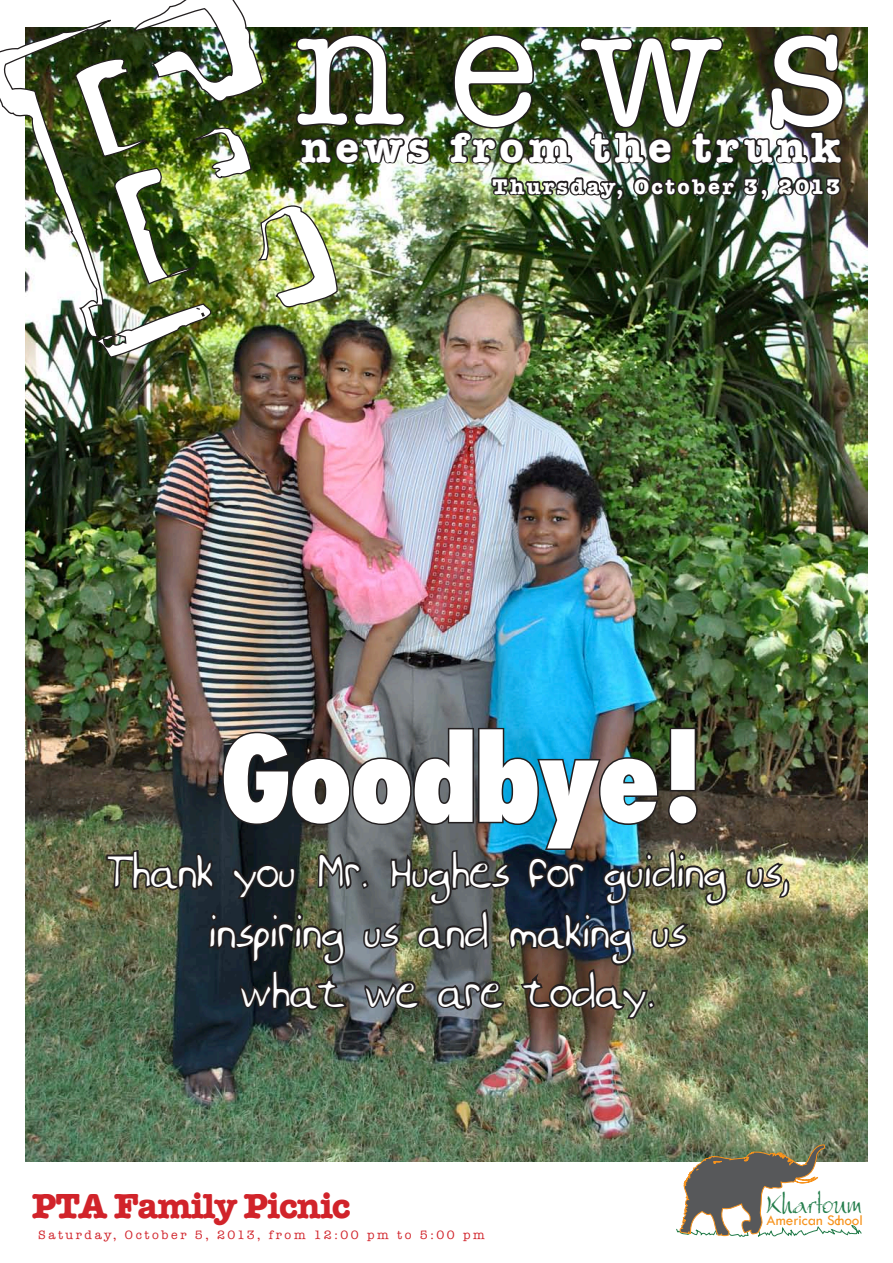
<style>
.page{position:relative;width:893px;height:1263px;background:#fff}
.page>*{position:absolute;margin:0;border:0;box-sizing:border-box;transform-origin:0 0}
.t1{font:171px "American Typewriter";color:#fff}
.t2{font:800 123px "Function Cond Two";color:#fff}
.t3{font:49.95px "Mooner";color:#fff}
.t4{font:700 43.5px "American Typewriter";letter-spacing:.11em;color:#fff}
.headline{font:700 35.7px "American Typewriter";letter-spacing:-.03em;color:#d1232a}
.t5{font:28.5px "Bergell Let Plain";color:#247d4b}
.t6{font:700 21.75px "American Typewriter";letter-spacing:.115em;color:#fff}
.t7{font:15.15px "Tw Cen";color:#f7931d}
.headline-2{font:12.45px "American Typewriter";letter-spacing:.21em;color:#d1232a}
</style>
<div class="page">
<img style="left:25px;top:28px;width:842px;height:1134px">
<img style="left:338px;top:33px;width:94px;height:138px">
<img style="left:448px;top:32px;width:397px;height:331px">
<img style="left:0;top:0;width:338px;height:359px">
<svg style="left:670px;top:1144px;width:193px;height:93px"></svg>
<img style="left:743px;top:860px;width:49px;height:39px">
<img style="left:105px;top:726px;width:624px;height:309px">
<p class="t1" style="left:295px;top:-63px;width:555px">news</p>
<p class="t4" style="left:301px;top:109px;width:541px">news from the trunk</p>
<p class="t6" style="left:492px;top:167px;width:349px">Thursday, October 3, 2013</p>
<p class="t2" style="left:222px;top:708px;width:480px">Goodbye!</p>
<p class="t3" style="left:105px;top:837px;width:686px">Thank you Mr. Hughes for guiding us,</p>
<p class="t3" style="left:207px;top:897px;width:480px">inspiring us and making us</p>
<p class="t3" style="left:240px;top:957px;width:415px">what we are today.</p>
<p class="headline" style="left:32px;top:1175px;width:321px">PTA Family Picnic</p>
<p class="headline-2" style="left:38px;top:1225px;width:448px">Saturday, October 5, 2013, from 12:00 pm to 5:00 pm</p>
<p class="t5" style="left:767px;top:1186px;width:97px">Khartoum</p>
<p class="t7" style="left:767px;top:1210px;width:98px">American School</p>
</div>
